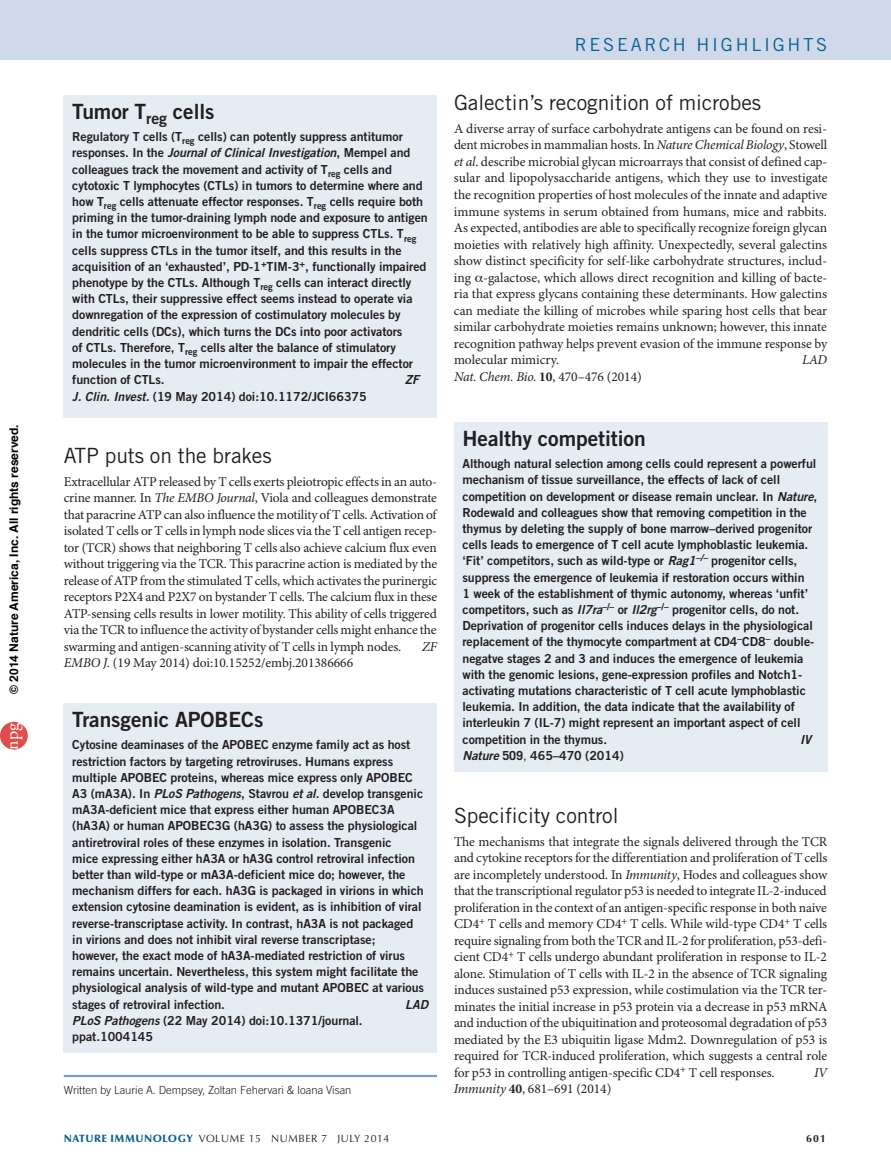
<style>
.page{position:relative;width:891px;height:1175px;background:#fff}
.page>*{position:absolute;margin:0;border:0;box-sizing:border-box;transform-origin:0 0}
.HEAD_res_notes{font:21px "Trade Gothic LT Std";letter-spacing:-.005em;color:#231f20}
.HEAD_res_notes_bold{font:21px "Trade Gothic LT Std Bd 2";letter-spacing:-.005em;color:#231f20}
.z-HEADER_follow{font:18px "Trade Gothic LT Std";letter-spacing:.15em;color:#086193}
.t1{font:18px "Adobe Garamond Pro";color:#fff}
.TEXT_first{font:13.5px/16.5px "Minion Pro";letter-spacing:-.01em;color:#231f20;text-align:justify}
.TEXT_first-2{font:italic 13.5px "Minion Pro";letter-spacing:-.025em;color:#231f20}
.BOX_text_bold_first{font:12.45px/16.2px "Trade Gothic LT Std Bd 2";letter-spacing:-.005em;color:#231f20}
.BOX_text_bold_first-2{font:12.45px "Trade Gothic LT Std Bd 2 Obl";letter-spacing:-.005em;color:#231f20}
.t2{font:700 12px "Helvetica";color:#000}
.ADDRESS_front{font:300 11.25px "Trade Gothic LT Std";letter-spacing:-.005em;color:#231f20}
.t3{font:10.5px "Optima LT Std";letter-spacing:.05em;color:#231f20}
.t4{font:700 10.5px "Optima LT Std";color:#231f20}
.s1{font-family:"Arial"}
.s2{font-family:"Trade Gothic LT Std Bd 2 Obl"}
.s3{font-style:italic}
.s4{font-weight:700}
.s5{font-family:"Trade Gothic LT Std";font-weight:700}
.s6{font-family:"Trade Gothic LT Std"}
.s7{font-weight:900;color:#086193}
</style>
<div class="page">
<div style="left:0;top:0;width:891px;height:60px;background:#cfd9e9"></div>
<hr style="left:64px;top:1074px;width:373px;height:3px;background:#789dc1">
<div style="left:64px;top:95px;width:373px;height:322px;background:#e6ecf4"></div>
<div style="left:64px;top:703px;width:373px;height:349px;background:#e6ecf4"></div>
<div style="left:454px;top:422px;width:373px;height:349px;background:#e6ecf4"></div>
<div style="left:0;top:722px;width:28px;height:27px;background:#df4e4a;border-radius:50%"></div>
<p class="t2" style="left:4px;top:693px;width:271px;rotate:-90deg">© 201<span class="s1">4</span> Nature America, Inc. All rights reserved.</p>
<h2 class="t1" style="left:1px;top:749px;width:28px;rotate:-90deg">npg</h2>
<p class="z-HEADER_follow" style="left:575px;top:34px;width:254px">RESEARCH HIGHLIGHTS</p>
<p class="HEAD_res_notes_bold" style="left:72px;top:98px;width:144px">Tumor T<sub>reg</sub> cells</p>
<p class="BOX_text_bold_first" style="left:72px;top:128px;width:357px">Regulatory T cells (T<sub>reg</sub> cells) can potently suppress antitumor responses. In the <span class="s2">Journal of Clinical Investigation</span>, Mempel and colleagues track the movement and activity of T<sub>reg</sub> cells and cytotoxic T lymphocytes (CTLs) in tumors to determine where and how T<sub>reg</sub> cells attenuate effector responses. T<sub>reg</sub> cells require both priming in the tumor-draining lymph node and exposure to antigen in the tumor microenvironment to be able to suppress CTLs. T<sub>reg </sub>cells suppress CTLs in the tumor itself, and this results in the acquisition of an ‘exhausted’, PD-1<sup>+</sup>TIM-3<sup>+</sup>, functionally impaired phenotype by the CTLs. Although T<sub>reg</sub> cells can interact directly with CTLs, their suppressive effect seems instead to operate via downregation of the expression of costimulatory molecules by dendritic cells (DCs), which turns the DCs into poor activators<br>of CTLs. Therefore, T<sub>reg</sub> cells alter the balance of stimulatory molecules in the tumor microenvironment to impair the effector function of CTLs.</p>
<p class="BOX_text_bold_first-2" style="left:405px;top:372px;width:15px">ZF</p>
<p class="BOX_text_bold_first" style="left:72px;top:388px;width:296px"><span class="s2">J. Clin. Invest.</span> (19 May 2014) doi:10.1172/JCI66375</p>
<p class="HEAD_res_notes" style="left:64px;top:442px;width:209px">ATP puts on the brakes</p>
<p class="TEXT_first" style="left:64px;top:473px;width:375px">Extracellular ATP released by T cells exerts pleiotropic effects in an auto&shy;crine manner. In <span class="s3">The EMBO Journal</span>, Viola and colleagues demonstrate that paracrine ATP can also influence the motility of T cells. Activation of isolated T cells or T cells in lymph node slices via the T cell antigen recep&shy;tor (TCR) shows that neighboring T cells also achieve calcium flux even without triggering via the TCR. This paracrine action is mediated by the release of ATP from the stimulated T cells, which activates the purinergic receptors P2X4 and P2X7 on bystander T cells. The calcium flux in these ATP-sensing cells results in lower motility. This ability of cells triggered via the TCR to influence the activity of bystander cells might enhance the swarming and antigen-scanning ativity of T cells in lymph nodes.</p>
<p class="TEXT_first-2" style="left:422px;top:638px;width:16px">ZF</p>
<p class="TEXT_first" style="left:64px;top:655px;width:291px"><span class="s3">EMBO J.</span> (19 May 2014) doi:10.15252/embj.201386666</p>
<p class="HEAD_res_notes_bold" style="left:72px;top:706px;width:193px">Transgenic APOBECs</p>
<p class="BOX_text_bold_first" style="left:72px;top:736px;width:353px">Cytosine deaminases of the APOBEC enzyme family act as host restriction factors by targeting retroviruses. Humans express multiple APOBEC proteins, whereas mice express only APOBEC A3 (mA3A). In <span class="s2">PLoS Pathogens</span>, Stavrou <span class="s2">et al</span>. develop transgenic mA3A-deficient mice that express either human APOBEC3A (hA3A) or human APOBEC3G (hA3G) to assess the physiological antiretroviral roles of these enzymes in isolation. Transgenic<br>mice expressing either hA3A or hA3G control retroviral infection better than wild-type or mA3A-deficient mice do; however, the mechanism differs for each. hA3G is packaged in virions in which extension cytosine deamination is evident, as is inhibition of viral reverse-transcriptase activity. In contrast, hA3A is not packaged in virions and does not inhibit viral reverse transcriptase; however, the exact mode of hA3A-mediated restriction of virus remains uncertain. Nevertheless, this system might facilitate the physiological analysis of wild-type and mutant APOBEC at various stages of retroviral infection.</p>
<p class="BOX_text_bold_first-2" style="left:405px;top:996px;width:24px">LAD</p>
<p class="BOX_text_bold_first" style="left:72px;top:1012px;width:292px"><span class="s2">PLoS Pathogens</span> (22 May 2014) doi:10.1371/journal. ppat.1004145</p>
<p class="HEAD_res_notes" style="left:454px;top:90px;width:309px">Galectin’s recognition of microbes</p>
<p class="TEXT_first" style="left:454px;top:121px;width:375px">A diverse array of surface carbohydrate antigens can be found on resi&shy;dent microbes in mammalian hosts. In <span class="s3">Nature Chemical Biology</span>, Stowell <span class="s3">et al</span>. describe microbial glycan microarrays that consist of defined cap&shy;sular and lipopolysaccharide antigens, which they use to investigate the recognition properties of host molecules of the innate and adaptive immune systems in serum obtained from humans, mice and rabbits.<br>As expected, antibodies are able to specifically recognize foreign glycan moieties with relatively high affinity. Unexpectedly, several galectins show distinct specificity for self-like carbohydrate structures, includ&shy;ing -galactose, which allows direct recognition and killing of bacte&shy;ria that express glycans containing these determinants. How galectins can mediate the killing of microbes while sparing host cells that bear similar carbohydrate moieties remains unknown; however, this innate recognition pathway helps prevent evasion of the immune response by molecular mimicry.</p>
<p class="TEXT_first-2" style="left:802px;top:352px;width:27px">LAD</p>
<p class="TEXT_first" style="left:454px;top:368px;width:189px"><span class="s3">Nat. Chem. Bio.</span> <span class="s4">10</span>, 470–476 (2014)</p>
<p class="HEAD_res_notes_bold" style="left:463px;top:425px;width:185px">Healthy competition</p>
<p class="BOX_text_bold_first" style="left:463px;top:455px;width:356px">Although natural selection among cells could represent a powerful mechanism of tissue surveillance, the effects of lack of cell competition on development or disease remain unclear. In <span class="s2">Nature</span>, Rodewald and colleagues show that removing competition in the thymus by deleting the supply of bone marrow–derived progenitor cells leads to emergence of T cell acute lymphoblastic leukemia. ‘Fit’ competitors, such as wild-type or <span class="s2">Rag1</span><sup>–/–</sup> progenitor cells, suppress the emergence of leukemia if restoration occurs within<br>1 week of the establishment of thymic autonomy, whereas ‘unfit’ competitors, such as <span class="s2">Il7ra</span><sup>–/–</sup> or <span class="s2">Il2rg</span><sup>–/–</sup> progenitor cells, do not.<br>Deprivation of progenitor cells induces delays in the physiological replacement of the thymocyte compartment at CD4<sup>–</sup>CD8<sup>–</sup> double&shy;negatve stages 2 and 3 and induces the emergence of leukemia with the genomic lesions, gene-expression profiles and Notch1- activating mutations characteristic of T cell acute lymphoblastic leukemia. In addition, the data indicate that the availability of interleukin 7 (IL-7) might represent an important aspect of cell competition in the thymus.</p>
<p class="BOX_text_bold_first-2" style="left:800px;top:731px;width:13px">IV</p>
<p class="BOX_text_bold_first" style="left:463px;top:747px;width:163px"><span class="s2">Nature</span> <span class="s5">509</span><span class="s6">,</span> 465–470 (2014)</p>
<p class="HEAD_res_notes" style="left:454px;top:802px;width:166px">Specificity control</p>
<p class="TEXT_first" style="left:454px;top:833px;width:375px">The mechanisms that integrate the signals delivered through the TCR and cytokine receptors for the differentiation and proliferation of T cells are incompletely understood. In <span class="s3">Immunity</span>, Hodes and colleagues show that the transcriptional regulator p53 is needed to integrate IL-2-induced proliferation in the context of an antigen-specific response in both naive CD4<sup>+</sup> T cells and memory CD4<sup>+</sup> T cells. While wild-type CD4<sup>+</sup> T cells require signaling from both the TCR and IL-2 for proliferation, p53-defi&shy;cient CD4<sup>+</sup> T cells undergo abundant proliferation in response to IL-2 alone. Stimulation of T cells with IL-2 in the absence of TCR signaling induces sustained p53 expression, while costimulation via the TCR ter&shy;minates the initial increase in p53 protein via a decrease in p53 mRNA and induction of the ubiquitination and proteosomal degradation of p53 mediated by the E3 ubiquitin ligase Mdm2. Downregulation of p53 is required for TCR-induced proliferation, which suggests a central role for p53 in controlling antigen-specific CD4<sup>+</sup> T cell responses.</p>
<p class="TEXT_first-2" style="left:814px;top:1064px;width:15px">IV</p>
<p class="TEXT_first" style="left:454px;top:1081px;width:159px"><span class="s3">Immunity</span> <span class="s4">40</span>, 681–691 (2014)</p>
<p class="ADDRESS_front" style="left:64px;top:1083px;width:289px">Written by Laurie A. Dempsey, Zoltan Fehervari &amp; Ioana Visan</p>
<p class="t3" style="left:64px;top:1132px;width:327px"><span class="s7">NATURE IMMUNOLOGY</span> VOLUME 15 NUMBER 7 JULY 2014</p>
<p class="t4" style="left:806px;top:1132px;width:21px">601</p>
</div>
